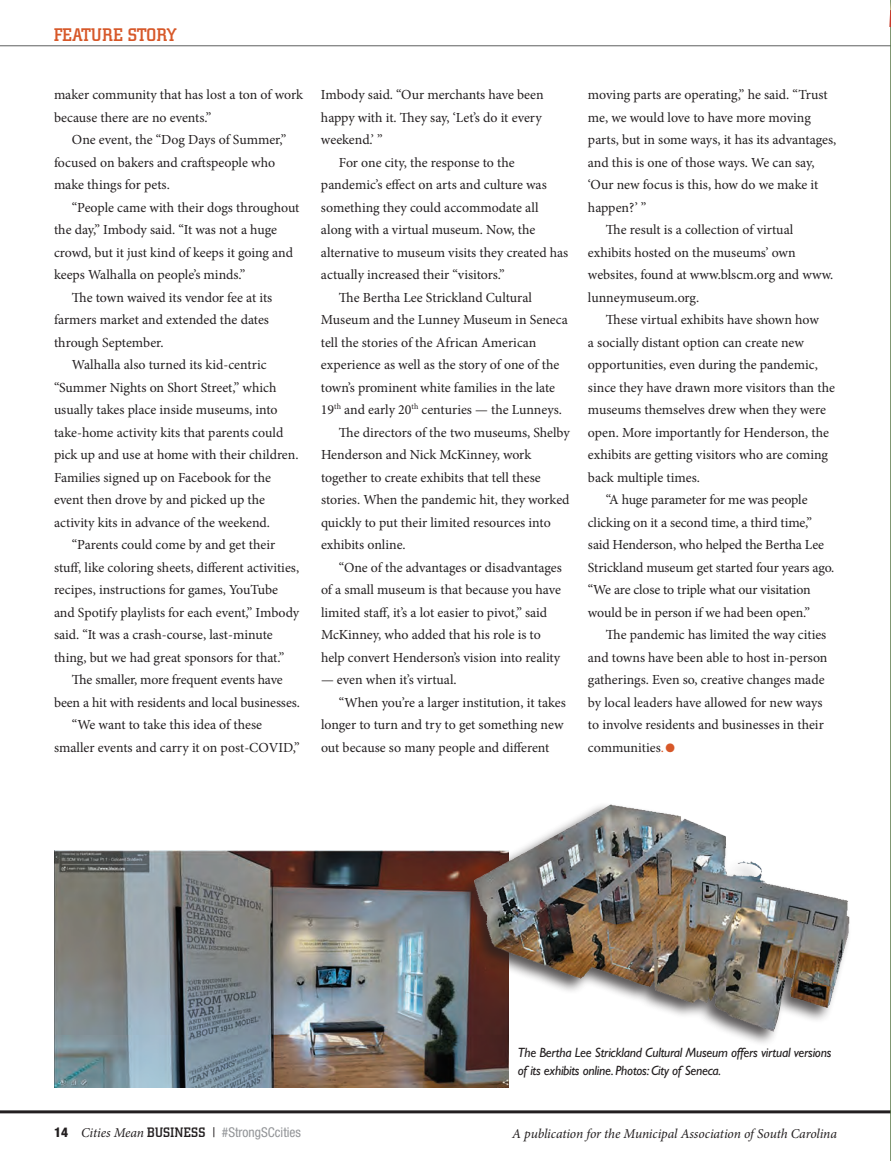
<style>
.page{position:relative;width:891px;height:1161px;background:#fff}
.page>*{position:absolute;margin:0;border:0;box-sizing:border-box;transform-origin:0 0}
.t1{font:33px "Minion Pro";color:#d75829}
.t2{font:500 18px "City";letter-spacing:.02em;color:#d75829}
.t3{font:13.8px/22.5px "Minion Pro";letter-spacing:-.005em;color:#231f20}
.t4{font:italic 13.5px/18px "Gill Sans Std";letter-spacing:-.02em;color:#231f20}
.t5{font:italic 13.5px "Minion Pro";letter-spacing:-.01em;color:#231f20}
.t6{font:condensed 13.5px "Helvetica Neue LT Std";color:#939598}
.s1{color:#d75829}
.s2{font-weight:800;color:#231f20}
.s3{font-family:"Minion Pro";font-style:italic;font-stretch:normal;color:#231f20}
.s4{font-family:"City";font-weight:500;font-stretch:normal;color:#231f20}
.s5{color:#231f20}
</style>
<div class="page">
<hr style="left:0;top:1110px;width:891px;height:3px;background:#231f20">
<hr style="left:0;top:45px;width:891px;height:1px;background:#5e5f5f">
<svg style="left:889px;top:0;width:2px;height:1161px"></svg>
<img style="left:54px;top:851px;width:454px;height:236px">
<div style="left:457px;top:802px;width:395px;height:245px;background:#231f20;opacity:.75"></div>
<img style="left:467px;top:804px;width:385px;height:244px">
<h2 class="t2" style="left:54px;top:25px;width:124px">FEATURE STORY</h2>
<p class="t3" style="left:54px;top:83px;width:250px">maker community that has lost a ton of work because there are no events.”</p>
<p class="t3" style="left:54px;top:128px;width:234px;text-indent:18px">One event, the “Dog Days of Summer,” focused on bakers and craftspeople who make things for pets.</p>
<p class="t3" style="left:72px;top:196px;width:229px">“People came with their dogs throughout</p>
<p class="t3" style="left:54px;top:218px;width:225px">the day,” Imbody said. “It was not a huge</p>
<p class="t3" style="left:54px;top:241px;width:241px">crowd, but it just kind of keeps it going and</p>
<p class="t3" style="left:54px;top:263px;width:193px">keeps Walhalla on people’s minds.”</p>
<p class="t3" style="left:72px;top:286px;width:202px">The town waived its vendor fee at its</p>
<p class="t3" style="left:54px;top:308px;width:217px">farmers market and extended the dates</p>
<p class="t3" style="left:54px;top:331px;width:111px">through September.</p>
<p class="t3" style="left:72px;top:353px;width:196px">Walhalla also turned its kid-centric</p>
<p class="t3" style="left:54px;top:376px;width:224px">“Summer Nights on Short Street,” which</p>
<p class="t3" style="left:54px;top:398px;width:225px">usually takes place inside museums, into</p>
<p class="t3" style="left:54px;top:421px;width:231px">take-home activity kits that parents could</p>
<p class="t3" style="left:54px;top:443px;width:246px">pick up and use at home with their children.</p>
<p class="t3" style="left:54px;top:466px;width:219px">Families signed up on Facebook for the</p>
<p class="t3" style="left:54px;top:489px;width:213px">event then drove by and picked up the</p>
<p class="t3" style="left:54px;top:511px;width:218px">activity kits in advance of the weekend.</p>
<p class="t3" style="left:72px;top:534px;width:205px">“Parents could come by and get their</p>
<p class="t3" style="left:54px;top:556px;width:247px">stuff, like coloring sheets, different activities,</p>
<p class="t3" style="left:54px;top:579px;width:226px">recipes, instructions for games, YouTube</p>
<p class="t3" style="left:54px;top:601px;width:247px">and Spotify playlists for each event,” Imbody</p>
<p class="t3" style="left:54px;top:624px;width:220px">said. “It was a crash-course, last-minute</p>
<p class="t3" style="left:54px;top:646px;width:232px">thing, but we had great sponsors for that.”</p>
<p class="t3" style="left:72px;top:669px;width:212px">The smaller, more frequent events have</p>
<p class="t3" style="left:54px;top:691px;width:247px">been a hit with residents and local businesses.</p>
<p class="t3" style="left:72px;top:714px;width:192px">“We want to take this idea of these</p>
<p class="t3" style="left:54px;top:736px;width:247px">smaller events and carry it on post-COVID,”</p>
<p class="t3" style="left:321px;top:84px;width:224px">Imbody said. “Our merchants have been</p>
<p class="t3" style="left:321px;top:106px;width:222px">happy with it. They say, ‘Let’s do it every</p>
<p class="t3" style="left:321px;top:129px;width:63px">weekend.’ ”</p>
<p class="t3" style="left:339px;top:151px;width:177px">For one city, the response to the</p>
<p class="t3" style="left:321px;top:174px;width:227px">pandemic’s effect on arts and culture was</p>
<p class="t3" style="left:321px;top:196px;width:219px">something they could accommodate all</p>
<p class="t3" style="left:321px;top:219px;width:216px">along with a virtual museum. Now, the</p>
<p class="t3" style="left:321px;top:241px;width:249px">alternative to museum visits they created has</p>
<p class="t3" style="left:321px;top:264px;width:185px">actually increased their “visitors.”</p>
<p class="t3" style="left:339px;top:286px;width:195px">The Bertha Lee Strickland Cultural</p>
<p class="t3" style="left:321px;top:309px;width:248px">Museum and the Lunney Museum in Seneca</p>
<p class="t3" style="left:321px;top:331px;width:217px">tell the stories of the African American</p>
<p class="t3" style="left:321px;top:354px;width:240px">experience as well as the story of one of the</p>
<p class="t3" style="left:321px;top:376px;width:236px">town’s prominent white families in the late</p>
<p class="t3" style="left:321px;top:398px;width:243px">19<sup>th</sup> and early 20<sup>th</sup> centuries — the Lunneys.</p>
<p class="t3" style="left:339px;top:421px;width:232px">The directors of the two museums, Shelby</p>
<p class="t3" style="left:321px;top:443px;width:212px">Henderson and Nick McKinney, work</p>
<p class="t3" style="left:321px;top:466px;width:221px">together to create exhibits that tell these</p>
<p class="t3" style="left:321px;top:488px;width:250px">stories. When the pandemic hit, they worked</p>
<p class="t3" style="left:321px;top:511px;width:231px">quickly to put their limited resources into</p>
<p class="t3" style="left:321px;top:533px;width:86px">exhibits online.</p>
<p class="t3" style="left:339px;top:556px;width:224px">“One of the advantages or disadvantages</p>
<p class="t3" style="left:321px;top:578px;width:242px">of a small museum is that because you have</p>
<p class="t3" style="left:321px;top:601px;width:228px">limited staff, it’s a lot easier to pivot,” said</p>
<p class="t3" style="left:321px;top:623px;width:221px">McKinney, who added that his role is to</p>
<p class="t3" style="left:321px;top:646px;width:241px">help convert Henderson’s vision into reality</p>
<p class="t3" style="left:321px;top:668px;width:137px">— even when it’s virtual.</p>
<p class="t3" style="left:339px;top:691px;width:228px">“When you’re a larger institution, it takes</p>
<p class="t3" style="left:321px;top:713px;width:244px">longer to turn and try to get something new</p>
<p class="t3" style="left:321px;top:736px;width:230px">out because so many people and different</p>
<p class="t3" style="left:588px;top:83px;width:241px">moving parts are operating,” he said. “Trust</p>
<p class="t3" style="left:588px;top:106px;width:224px">me, we would love to have more moving</p>
<p class="t3" style="left:588px;top:128px;width:250px">parts, but in some ways, it has its advantages,</p>
<p class="t3" style="left:588px;top:151px;width:228px">and this is one of those ways. We can say,</p>
<p class="t3" style="left:588px;top:174px;width:232px">‘Our new focus is this, how do we make it</p>
<p class="t3" style="left:588px;top:196px;width:60px">happen?’ ”</p>
<p class="t3" style="left:606px;top:219px;width:189px">The result is a collection of virtual</p>
<p class="t3" style="left:588px;top:241px;width:209px">exhibits hosted on the museums’ own</p>
<p class="t3" style="left:588px;top:264px;width:247px">websites, found at www.blscm.org and www.</p>
<p class="t3" style="left:588px;top:286px;width:113px">lunneymuseum.org.</p>
<p class="t3" style="left:606px;top:309px;width:214px">These virtual exhibits have shown how</p>
<p class="t3" style="left:588px;top:331px;width:218px">a socially distant option can create new</p>
<p class="t3" style="left:588px;top:354px;width:232px">opportunities, even during the pandemic,</p>
<p class="t3" style="left:588px;top:376px;width:248px">since they have drawn more visitors than the</p>
<p class="t3" style="left:588px;top:399px;width:240px">museums themselves drew when they were</p>
<p class="t3" style="left:588px;top:421px;width:243px">open. More importantly for Henderson, the</p>
<p class="t3" style="left:588px;top:444px;width:242px">exhibits are getting visitors who are coming</p>
<p class="t3" style="left:588px;top:466px;width:113px">back multiple times.</p>
<p class="t3" style="left:606px;top:489px;width:203px">“A huge parameter for me was people</p>
<p class="t3" style="left:588px;top:511px;width:225px">clicking on it a second time, a third time,”</p>
<p class="t3" style="left:588px;top:534px;width:238px">said Henderson, who helped the Bertha Lee</p>
<p class="t3" style="left:588px;top:556px;width:248px">Strickland museum get started four years ago.</p>
<p class="t3" style="left:588px;top:579px;width:224px">“We are close to triple what our visitation</p>
<p class="t3" style="left:588px;top:601px;width:223px">would be in person if we had been open.”</p>
<p class="t3" style="left:606px;top:624px;width:222px">The pandemic has limited the way cities</p>
<p class="t3" style="left:588px;top:646px;width:241px">and towns have been able to host in-person</p>
<p class="t3" style="left:588px;top:669px;width:238px">gatherings. Even so, creative changes made</p>
<p class="t3" style="left:588px;top:691px;width:236px">by local leaders have allowed for new ways</p>
<p class="t3" style="left:588px;top:714px;width:237px">to involve residents and businesses in their</p>
<p class="t3" style="left:588px;top:736px;width:77px">communities<span class="s1">.</span></p>
<h1 class="t1" style="left:664px;top:722px;width:14px">•</h1>
<p class="t4" style="left:518px;top:1044px;width:315px">The Bertha Lee Strickland Cultural Museum offers virtual versions of its exhibits online. Photos: City of Seneca.</p>
<p class="t6" style="left:54px;top:1124px;width:249px"><span class="s2">14</span> <span class="s3">Cities Mean</span> <span class="s4">BUSINESS</span> <span class="s5">|</span> #StrongSCcities</p>
<p class="t5" style="left:512px;top:1125px;width:326px">A publication for the Municipal Association of South Carolina</p>
</div>
